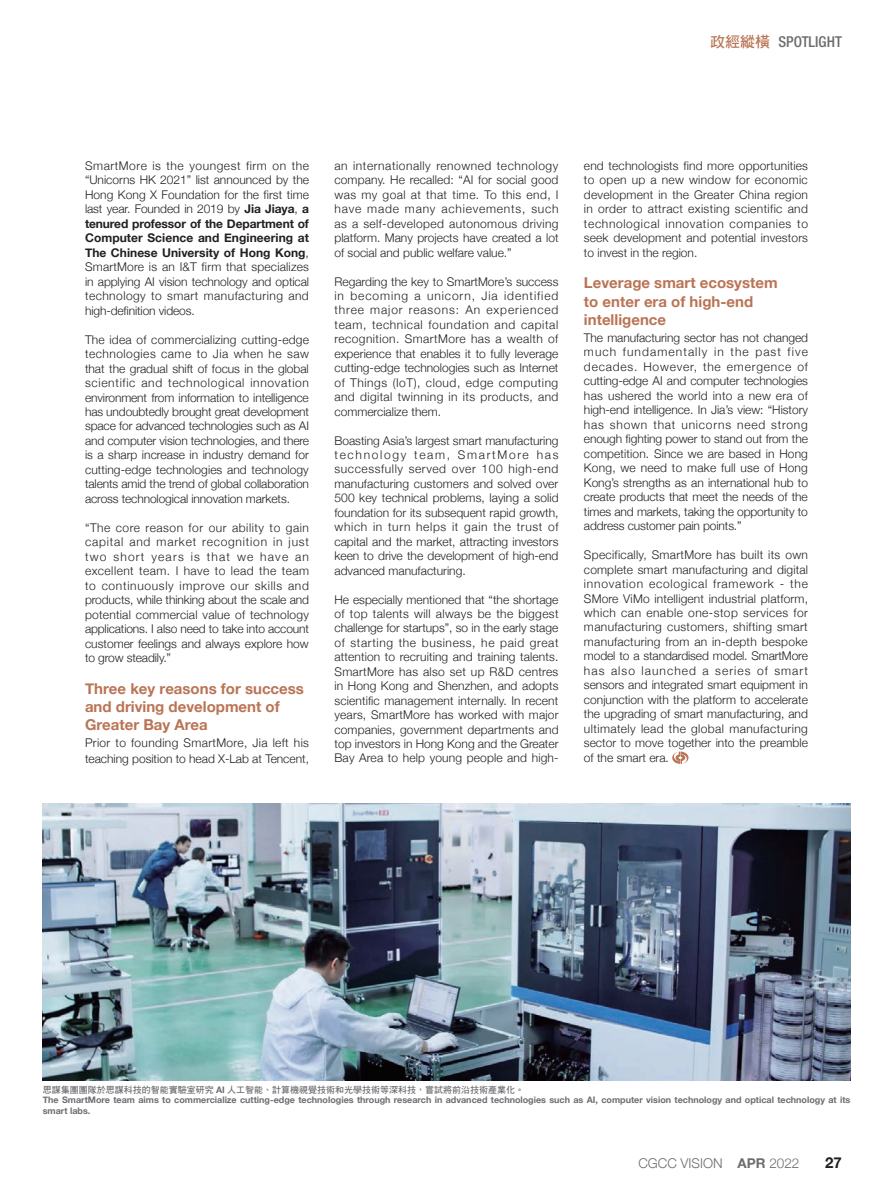
<style>
.page{position:relative;width:893px;height:1191px;background:#fff}
.page>*{position:absolute;margin:0;border:0;box-sizing:border-box;transform-origin:0 0}
.t1{font:700 15px/18.1px "Helvetica Neue";color:#ba7455}
.t2{font:500 condensed 15px "Helvetica Neue LT Std";color:#6c6d70}
.t3{font:700 15px "Helvetica Neue";color:#231f20}
.t4{font:300 13.5px "Helvetica Neue";color:#6c6d70}
.t5{font:300 12px/14.4px "Helvetica Neue";color:#231f20;text-align:justify}
.t6{font:700 9px/10.8px "Helvetica Neue";color:#6c6d70}
.t7{font:9px "DF Hei Std W7";color:#6c6d70}
.s1{font-family:"DF Hei Std W7";font-weight:400;font-stretch:normal;color:#ba7455}
.s2{font-weight:700}
.s3{font-family:"Helvetica Neue";font-weight:700}
</style>
<div class="page">
<img style="left:43px;top:803px;width:807px;height:277px">
<svg style="left:672px;top:751px;width:16px;height:13px"></svg>
<p class="t2" style="left:710px;top:33px;width:133px"><span class="s1">政經縱橫</span> SPOTLIGHT</p>
<p class="t5" style="left:85px;top:157px;width:226px">SmartMore is the youngest firm on the “Unicorns HK 2021” list announced by the Hong Kong X Foundation for the first time last year. Founded in 2019 by <span class="s2">Jia Jiaya</span>, <span class="s2">a tenured professor of the Department of Computer Science and Engineering at The Chinese University of Hong Kong</span>, SmartMore is an I&amp;T firm that specializes in applying AI vision technology and optical technology to smart manufacturing and high-definition videos.</p>
<p class="t5" style="left:85px;top:331px;width:226px">The idea of commercializing cutting-edge technologies came to Jia when he saw that the gradual shift of focus in the global scientific and technological innovation environment from information to intelligence has undoubtedly brought great development space for advanced technologies such as AI and computer vision technologies, and there is a sharp increase in industry demand for cutting-edge technologies and technology talents amid the trend of global collaboration across technological innovation markets.</p>
<p class="t5" style="left:85px;top:519px;width:226px">“The core reason for our ability to gain capital and market recognition in just two short years is that we have an excellent team. I have to lead the team to continuously improve our skills and products, while thinking about the scale and potential commercial value of technology applications. I also need to take into account customer feelings and always explore how to grow steadily.”</p>
<p class="t1" style="left:85px;top:679px;width:220px">Three key reasons for success and driving development of<br>Greater Bay Area</p>
<p class="t5" style="left:85px;top:734px;width:225px;line-height:15.3px">Prior to founding SmartMore, Jia left his teaching position to head X-Lab at Tencent,</p>
<p class="t5" style="left:334px;top:157px;width:226px">an internationally renowned technology company. He recalled: “AI for social good was my goal at that time. To this end, I have made many achievements, such as a self-developed autonomous driving platform. Many projects have created a lot of social and public welfare value.”</p>
<p class="t5" style="left:334px;top:273px;width:226px">Regarding the key to SmartMore’s success in becoming a unicorn, Jia identified three major reasons: An experienced team, technical foundation and capital recognition. SmartMore has a wealth of experience that enables it to fully leverage cutting-edge technologies such as Internet of Things (IoT), cloud, edge computing and digital twinning in its products, and commercialize them.</p>
<p class="t5" style="left:334px;top:432px;width:226px">Boasting Asia’s largest smart manufacturing technology team, SmartMore has successfully served over 100 high-end manufacturing customers and solved over 500 key technical problems, laying a solid foundation for its subsequent rapid growth, which in turn helps it gain the trust of capital and the market, attracting investors keen to drive the development of high-end advanced manufacturing.</p>
<p class="t5" style="left:334px;top:591px;width:226px">He especially mentioned that “the shortage of top talents will always be the biggest challenge for startups”, so in the early stage of starting the business, he paid great attention to recruiting and training talents.<br>SmartMore has also set up R&amp;D centres in Hong Kong and Shenzhen, and adopts scientific management internally. In recent years, SmartMore has worked with major companies, government departments and top investors in Hong Kong and the Greater Bay Area to help young people and high-</p>
<p class="t5" style="left:584px;top:157px;width:226px">end technologists find more opportunities to open up a new window for economic development in the Greater China region in order to attract existing scientific and technological innovation companies to seek development and potential investors to invest in the region.</p>
<p class="t1" style="left:584px;top:274px;width:195px">Leverage smart ecosystem to enter era of high-end intelligence</p>
<p class="t5" style="left:584px;top:329px;width:226px">The manufacturing sector has not changed much fundamentally in the past five decades. However, the emergence of cutting-edge AI and computer technologies has ushered the world into a new era of high-end intelligence. In Jia’s view: “History has shown that unicorns need strong enough fighting power to stand out from the competition. Since we are based in Hong Kong, we need to make full use of Hong Kong’s strengths as an international hub to create products that meet the needs of the times and markets, taking the opportunity to address customer pain points.”</p>
<p class="t5" style="left:584px;top:546px;width:226px">Specifically, SmartMore has built its own complete smart manufacturing and digital innovation ecological framework - the SMore ViMo intelligent industrial platform, which can enable one-stop services for manufacturing customers, shifting smart manufacturing from an in-depth bespoke model to a standardised model. SmartMore has also launched a series of smart sensors and integrated smart equipment in conjunction with the platform to accelerate the upgrading of smart manufacturing, and ultimately lead the global manufacturing sector to move together into the preamble of the smart era.</p>
<p class="t7" style="left:43px;top:1084px;width:483px">思謀集團團隊於思謀科技的智能實驗室研究 <span class="s3">AI</span> 人工智能、計算機視覺技術和光學技術等深科技，嘗試將前沿技術產業化。</p>
<p class="t6" style="left:43px;top:1095px;width:809px">The SmartMore team aims to commercialize cutting-edge technologies through research in advanced technologies such as AI, computer vision technology and optical technology at its smart labs.</p>
<p class="t4" style="left:638px;top:1152px;width:163px">CGCC VISION <span class="s2">APR</span> 2022</p>
<p class="t3" style="left:825px;top:1150px;width:18px">27</p>
</div>
